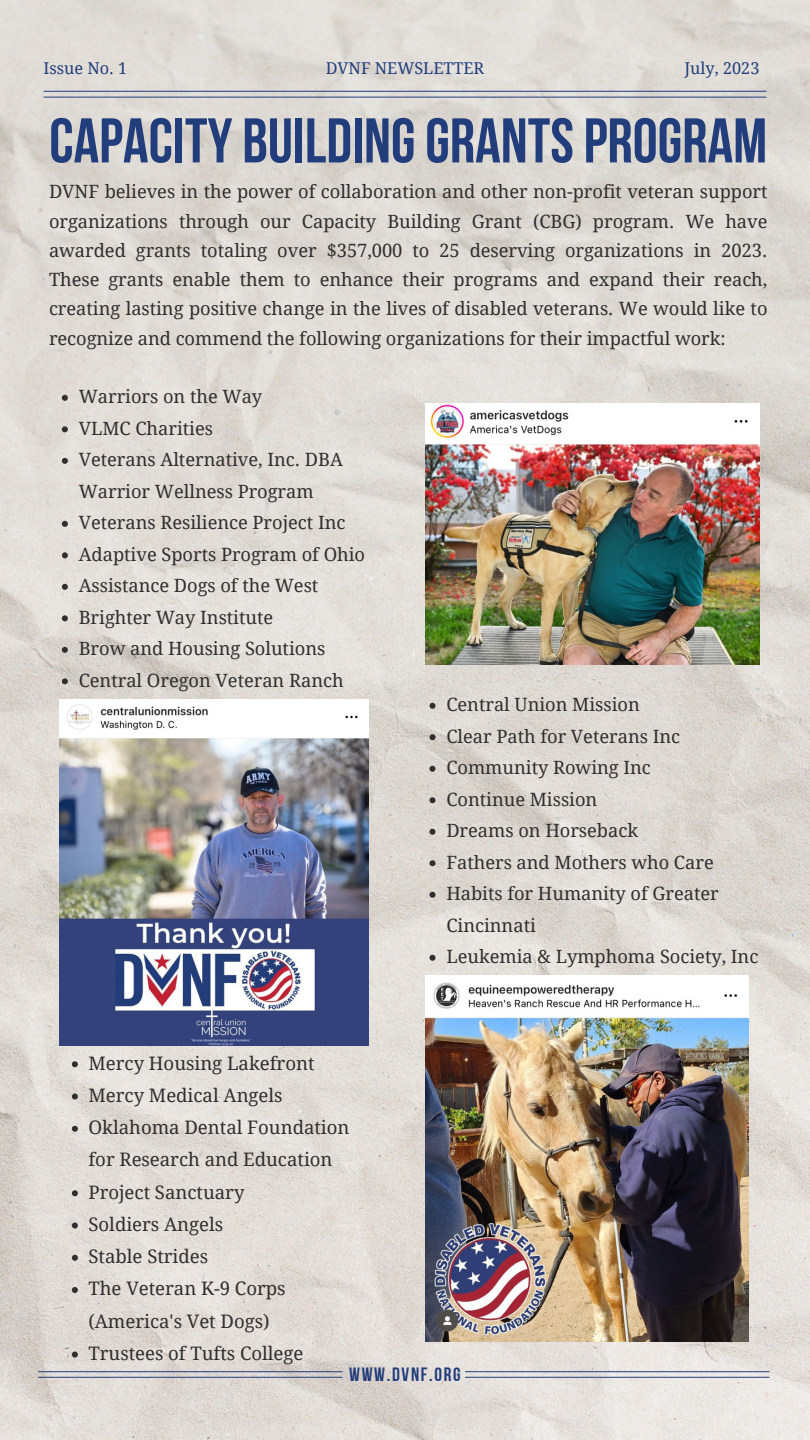
<style>
.page{position:relative;width:810px;height:1440px;background:#fff}
.page>*{position:absolute;margin:0;border:0;box-sizing:border-box;transform-origin:0 0}
.t1{font:63px "Bebas Neue Cyrillic";color:#223d7b}
.t2{font:19.2px "Bebas Neue Cyrillic";letter-spacing:.09em;color:#223d7b}
.t3{font:18.6px/32.2px "Droid Serif";color:#302e2e}
.t4{font:18.3px/31.5px "Droid Serif";color:#302e2e}
.t5{font:16.3px "Droid Serif";color:#223d7b}
</style>
<div class="page">
<img style="left:0;top:0;width:810px;height:1440px">
<hr style="left:44px;top:97px;width:722px;height:1px;background:#223d7b">
<hr style="left:44px;top:91px;width:722px;height:1px;background:#223d7b">
<hr style="left:38px;top:1377px;width:304px;height:1px;background:#223d7b">
<hr style="left:38px;top:1371px;width:304px;height:1px;background:#223d7b">
<hr style="left:465px;top:1377px;width:304px;height:1px;background:#223d7b">
<hr style="left:465px;top:1371px;width:304px;height:1px;background:#223d7b">
<img style="left:425px;top:976px;width:324px;height:365px">
<img style="left:60px;top:699px;width:309px;height:346px">
<img style="left:425px;top:403px;width:334px;height:261px">
<svg style="left:62px;top:395px;width:6px;height:6px"></svg>
<svg style="left:62px;top:426px;width:6px;height:6px"></svg>
<svg style="left:62px;top:458px;width:6px;height:6px"></svg>
<svg style="left:62px;top:521px;width:6px;height:6px"></svg>
<svg style="left:62px;top:552px;width:6px;height:6px"></svg>
<svg style="left:62px;top:584px;width:6px;height:6px"></svg>
<svg style="left:62px;top:615px;width:6px;height:6px"></svg>
<svg style="left:62px;top:647px;width:6px;height:6px"></svg>
<svg style="left:62px;top:678px;width:6px;height:6px"></svg>
<svg style="left:430px;top:703px;width:6px;height:6px"></svg>
<svg style="left:430px;top:734px;width:6px;height:6px"></svg>
<svg style="left:430px;top:766px;width:6px;height:6px"></svg>
<svg style="left:430px;top:797px;width:6px;height:6px"></svg>
<svg style="left:430px;top:829px;width:6px;height:6px"></svg>
<svg style="left:430px;top:860px;width:6px;height:6px"></svg>
<svg style="left:430px;top:892px;width:6px;height:6px"></svg>
<svg style="left:430px;top:955px;width:6px;height:6px"></svg>
<svg style="left:72px;top:1061px;width:6px;height:6px"></svg>
<svg style="left:72px;top:1094px;width:6px;height:6px"></svg>
<svg style="left:72px;top:1126px;width:6px;height:6px"></svg>
<svg style="left:72px;top:1190px;width:6px;height:6px"></svg>
<svg style="left:72px;top:1223px;width:6px;height:6px"></svg>
<svg style="left:72px;top:1255px;width:6px;height:6px"></svg>
<svg style="left:72px;top:1287px;width:6px;height:6px"></svg>
<svg style="left:72px;top:1352px;width:6px;height:6px"></svg>
<p class="t5" style="left:44px;top:57px;width:85px">Issue No. 1</p>
<p class="t5" style="left:326px;top:57px;width:160px">DVNF NEWSLETTER</p>
<p class="t5" style="left:684px;top:57px;width:76px">July, 2023</p>
<h1 class="t1" style="left:49px;top:106px;width:720px">CAPACITY BUILDING GRANTS PROGRAM</h1>
<p class="t4" style="left:49px;top:177px;width:720px;line-height:29.2px;text-align:justify">DVNF believes in the power of collaboration and other non-profit veteran support organizations through our Capacity Building Grant (CBG) program. We have awarded grants totaling over $357,000 to 25 deserving organizations in 2023.<br>These grants enable them to enhance their programs and expand their reach, creating lasting positive change in the lives of disabled veterans. We would like to recognize and commend the following organizations for their impactful work:</p>
<p class="t4" style="left:79px;top:380px;width:288px">Warriors on the Way<br>VLMC Charities<br>Veterans Alternative, Inc. DBA<br>Warrior Wellness Program<br>Veterans Resilience Project Inc<br>Adaptive Sports Program of Ohio<br>Assistance Dogs of the West<br>Brighter Way Institute<br>Brow and Housing Solutions<br>Central Oregon Veteran Ranch</p>
<p class="t3" style="left:89px;top:1046px;width:263px">Mercy Housing Lakefront<br>Mercy Medical Angels<br>Oklahoma Dental Foundation for Research and Education<br>Project Sanctuary<br>Soldiers Angels<br>Stable Strides<br>The Veteran K-9 Corps (America's Vet Dogs)<br>Trustees of Tufts College</p>
<p class="t4" style="left:446px;top:688px;width:314px">Central Union Mission<br>Clear Path for Veterans Inc<br>Community Rowing Inc<br>Continue Mission<br>Dreams on Horseback<br>Fathers and Mothers who Care<br>Habits for Humanity of Greater<br>Cincinnati<br>Leukemia &amp; Lymphoma Society, Inc</p>
<p class="t2" style="left:349px;top:1364px;width:113px">WWW.DVNF.ORG</p>
</div>
